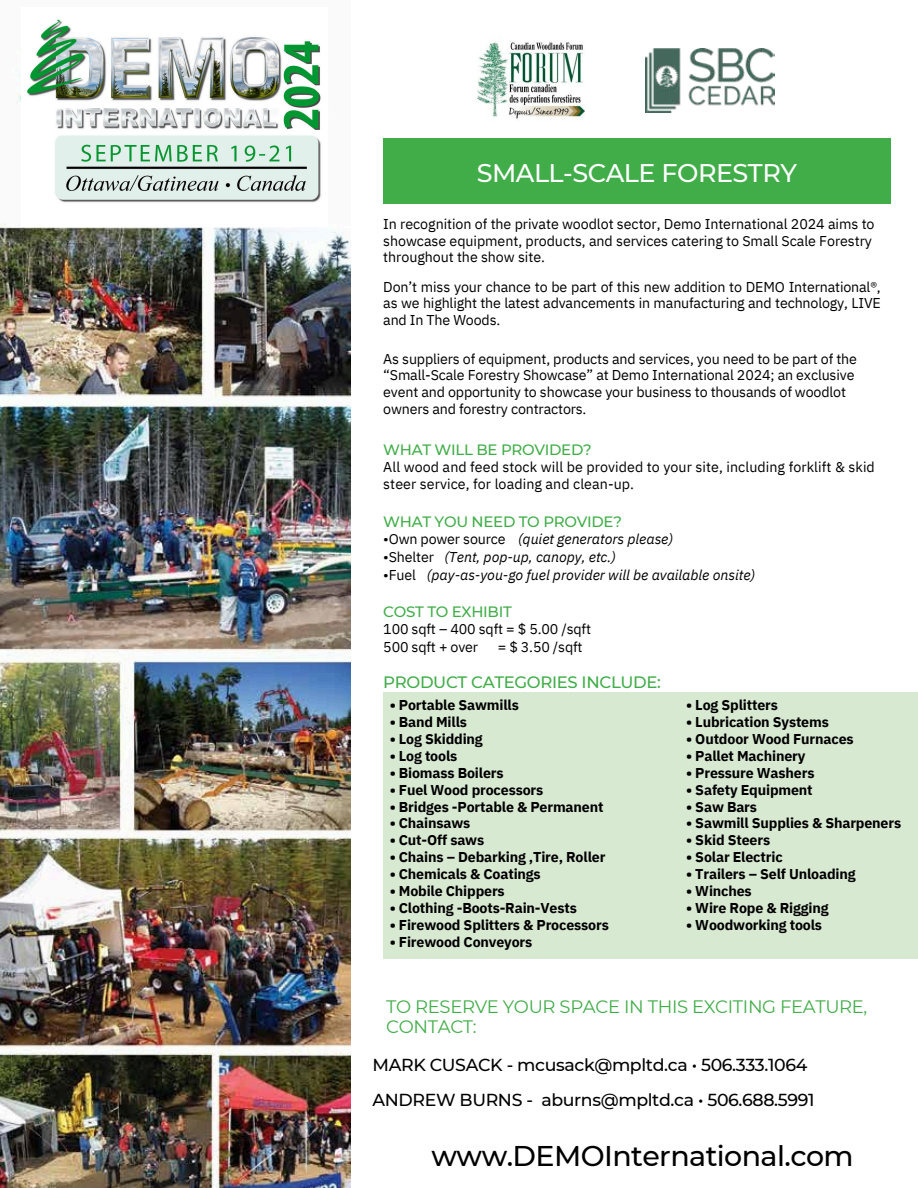
<style>
.page{position:relative;width:918px;height:1188px;background:#fff}
.page>*{position:absolute;margin:0;border:0;box-sizing:border-box;transform-origin:0 0}
.t1{font:500 28.5px "Montserrat";letter-spacing:-.02em;color:#000}
.t2{font:500 25.5px "Montserrat";letter-spacing:-.02em;color:#fff}
.t3{font:18px/20.2px "Montserrat";letter-spacing:-.02em;color:#41ad49}
.t4{font:500 17.4px "Montserrat";letter-spacing:-.02em;color:#000}
.t5{font:500 16.5px "Montserrat";letter-spacing:-.02em;color:#41ad49}
.t6{font:500 15px "Montserrat";letter-spacing:-.02em;color:#41ad49}
.t7{font:14.25px/16.8px "IBM Plex Sans";letter-spacing:-.01em;color:#000}
.t8{font:700 14.25px "IBM Plex Sans";letter-spacing:-.01em;color:#000}
.t9{font:italic 14.25px "IBM Plex Sans";letter-spacing:-.005em;color:#000}
</style>
<div class="page">
<div style="left:383px;top:692px;width:535px;height:267px;background:#d8e9d2"></div>
<img style="left:0;top:68px;width:350px;height:1120px">
<img style="left:646px;top:48px;width:128px;height:64px">
<img style="left:477px;top:41px;width:107px;height:78px">
<div style="left:383px;top:138px;width:508px;height:66px;background:#41ad49"></div>
<img style="left:22px;top:19px;width:306px;height:208px">
<h3 class="t2" style="left:477px;top:157px;width:322px">SMALL-SCALE FORESTRY</h3>
<p class="t7" style="left:383px;top:215px;width:493px">In recognition of the private woodlot sector, Demo International 2024 aims to showcase equipment, products, and services catering to Small Scale Forestry throughout the show site.</p>
<p class="t7" style="left:383px;top:278px;width:499px;text-align:justify">Don’t miss your chance to be part of this new addition to DEMO International®, as we highlight the latest advancements in manufacturing and technology, LIVE and In The Woods.</p>
<p class="t7" style="left:383px;top:350px;width:475px">As suppliers of equipment, products and services, you need to be part of the “Small-Scale Forestry Showcase” at Demo International 2024; an exclusive event and opportunity to showcase your business to thousands of woodlot owners and forestry contractors.</p>
<p class="t6" style="left:383px;top:440px;width:210px">WHAT WILL BE PROVIDED?</p>
<h6 class="t7" style="left:383px;top:458px;width:493px">All wood and feed stock will be provided to your site, including forklift &amp; skid steer service, for loading and clean-up.</h6>
<p class="t6" style="left:383px;top:512px;width:240px">WHAT YOU NEED TO PROVIDE?</p>
<h6 class="t9" style="left:518px;top:529px;width:157px">(quiet generators please)</h6>
<p class="t9" style="left:444px;top:547px;width:173px">(Tent, pop-up, canopy, etc.)</p>
<p class="t9" style="left:427px;top:565px;width:330px">(pay-as-you-go fuel provider will be available onsite)</p>
<h2 class="t7" style="left:383px;top:530px;width:124px">•Own power source</h2>
<p class="t7" style="left:383px;top:548px;width:52px">•Shelter</p>
<p class="t7" style="left:383px;top:566px;width:34px">•Fuel</p>
<p class="t6" style="left:383px;top:602px;width:130px">COST TO EXHIBIT</p>
<p class="t7" style="left:383px;top:620px;width:209px">100 sqft – 400 sqft = $ 5.00 /sqft</p>
<h6 class="t7" style="left:383px;top:638px;width:96px">500 sqft + over</h6>
<p class="t7" style="left:498px;top:638px;width:86px">= $ 3.50 /sqft</p>
<p class="t5" style="left:383px;top:672px;width:279px">PRODUCT CATEGORIES INCLUDE:</p>
<p class="t8" style="left:390px;top:696px;width:131px">• Portable Sawmills</p>
<p class="t8" style="left:390px;top:713px;width:79px">• Band Mills</p>
<p class="t8" style="left:390px;top:730px;width:95px">• Log Skidding</p>
<p class="t8" style="left:390px;top:746px;width:69px">• Log tools</p>
<p class="t8" style="left:390px;top:763px;width:115px">• Biomass Boilers</p>
<p class="t8" style="left:390px;top:780px;width:155px">• Fuel Wood processors</p>
<p class="t8" style="left:390px;top:797px;width:215px">• Bridges -Portable &amp; Permanent</p>
<p class="t8" style="left:390px;top:814px;width:82px">• Chainsaws</p>
<p class="t8" style="left:390px;top:831px;width:96px">• Cut-Off saws</p>
<p class="t8" style="left:390px;top:848px;width:217px">• Chains – Debarking ,Tire, Roller</p>
<p class="t8" style="left:390px;top:865px;width:153px">• Chemicals &amp; Coatings</p>
<p class="t8" style="left:390px;top:881px;width:117px">• Mobile Chippers</p>
<p class="t8" style="left:390px;top:898px;width:189px">• Clothing -Boots-Rain-Vests</p>
<p class="t8" style="left:390px;top:915px;width:221px">• Firewood Splitters &amp; Processors</p>
<p class="t8" style="left:390px;top:932px;width:144px">• Firewood Conveyors</p>
<p class="t8" style="left:686px;top:696px;width:93px">• Log Splitters</p>
<p class="t8" style="left:686px;top:713px;width:144px">• Lubrication Systems</p>
<p class="t8" style="left:686px;top:730px;width:169px">• Outdoor Wood Furnaces</p>
<p class="t8" style="left:686px;top:746px;width:121px">• Pallet Machinery</p>
<p class="t8" style="left:686px;top:763px;width:130px">• Pressure Washers</p>
<p class="t8" style="left:686px;top:780px;width:128px">• Safety Equipment</p>
<p class="t8" style="left:686px;top:797px;width:72px">• Saw Bars</p>
<p class="t8" style="left:686px;top:814px;width:217px">• Sawmill Supplies &amp; Sharpeners</p>
<p class="t8" style="left:686px;top:831px;width:86px">• Skid Steers</p>
<p class="t8" style="left:686px;top:848px;width:98px">• Solar Electric</p>
<h4 class="t8" style="left:686px;top:865px;width:171px">• Trailers – Self Unloading</h4>
<h5 class="t8" style="left:686px;top:881px;width:67px">• Winches</h5>
<h5 class="t8" style="left:686px;top:898px;width:144px">• Wire Rope &amp; Rigging</h5>
<h1 class="t8" style="left:686px;top:915px;width:137px">• Woodworking tools</h1>
<p class="t3" style="left:386px;top:996px;width:483px">TO RESERVE YOUR SPACE IN THIS EXCITING FEATURE,<br>CONTACT:</p>
<p class="t4" style="left:373px;top:1054px;width:436px">MARK CUSACK - mcusack@mpltd.ca • 506.333.1064</p>
<p class="t4" style="left:373px;top:1090px;width:443px">ANDREW BURNS - aburns@mpltd.ca • 506.688.5991</p>
<p class="t1" style="left:432px;top:1138px;width:424px">www.DEMOInternational.com</p>
</div>
